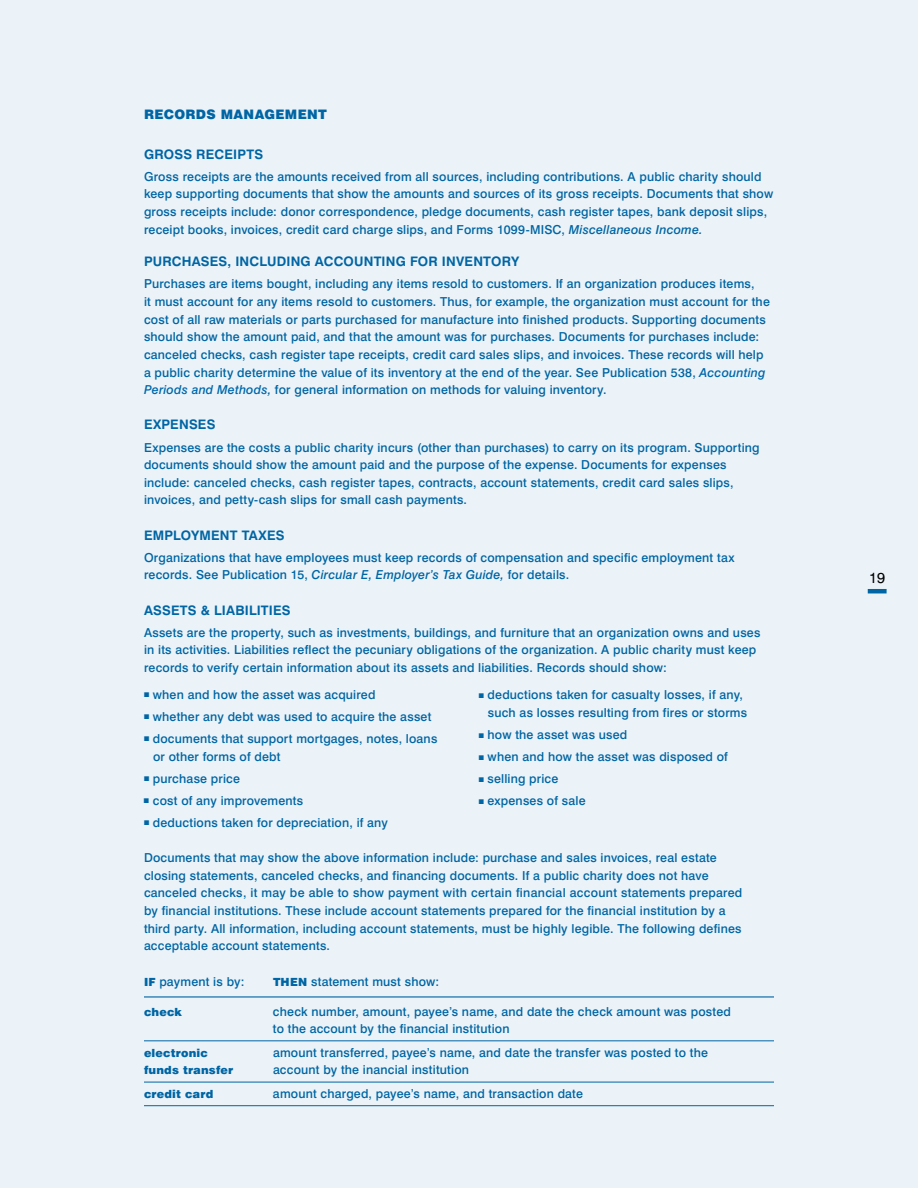
<style>
.page{position:relative;width:918px;height:1188px;background:#ebf3f8}
.page>*{position:absolute;margin:0;border:0;box-sizing:border-box;transform-origin:0 0}
.t1{font:14.7px "Swiss 721 BT";color:#000}
.t2{font:700 13.2px "Swiss 721 BT";letter-spacing:.015em;color:#0065a4}
.t3{font:900 13.2px "Swiss 721 BT";letter-spacing:.025em;color:#0065a4}
.sidebar_text{font:500 12.3px/17.5px "Swiss 721 BT";letter-spacing:.015em;color:#0065a4}
.sidebar_text-2{font:900 11.25px/17.7px "Swiss 721 BT";letter-spacing:.015em;color:#0065a4}
.s1{font-weight:400;font-size:7.8px;color:#ebf3f8}
.s2{font-style:italic}
.s3{font-style:italic;color:#0068ac}
.s4{font-weight:900;font-size:11.25px}
</style>
<div class="page">
<hr style="left:868px;top:589px;width:19px;height:4px;background:#0065a4">
<hr style="left:144px;top:996px;width:630px;height:2px;background:#0065a4">
<hr style="left:144px;top:1041px;width:630px;height:1px;background:#0065a4">
<hr style="left:144px;top:1082px;width:630px;height:1px;background:#0065a4">
<hr style="left:144px;top:1105px;width:630px;height:1px;background:#0065a4">
<h3 class="t3" style="left:144px;top:106px;width:186px">RECORDS MANAGEMENT<span class="s1">,</span></h3>
<h3 class="t2" style="left:144px;top:146px;width:123px">GROSS RECEIPTS<span class="s1">,</span></h3>
<h3 class="sidebar_text" style="left:144px;top:168px;width:631px">Gross receipts are the amounts received from all sources, including contributions. A public charity should keep supporting documents that show the amounts and sources of its gross receipts. Documents that show gross receipts include: donor correspondence, pledge documents, cash register tapes, bank deposit slips, receipt books, invoices, credit card charge slips, and Forms 1099-MISC, <span class="s2">Miscellaneous Income.</span></h3>
<h3 class="t2" style="left:144px;top:254px;width:378px">PURCHASES, INCLUDING ACCOUNTING FOR INVENTORY<span class="s1">,</span></h3>
<h3 class="sidebar_text" style="left:144px;top:275px;width:627px">Purchases are items bought, including any items resold to customers. If an organization produces items,<br>it must account for any items resold to customers. Thus, for example, the organization must account for the cost of all raw materials or parts purchased for manufacture into finished products. Supporting documents should show the amount paid, and that the amount was for purchases. Documents for purchases include: canceled checks, cash register tape receipts, credit card sales slips, and invoices. These records will help a public charity determine the value of its inventory at the end of the year. See Publication 538, <span class="s3">Accounting Periods and Methods</span><span class="s2">,</span> for general information on methods for valuing inventory.</h3>
<h3 class="t2" style="left:144px;top:417px;width:78px">EXPENSES <span class="s1">,</span></h3>
<h3 class="sidebar_text" style="left:144px;top:438px;width:617px">Expenses are the costs a public charity incurs (other than purchases) to carry on its program. Supporting documents should show the amount paid and the purpose of the expense. Documents for expenses include: canceled checks, cash register tapes, contracts, account statements, credit card sales slips, invoices, and petty-cash slips for small cash payments.</h3>
<h3 class="t2" style="left:144px;top:527px;width:147px">EMPLOYMENT TAXES <span class="s1">,</span></h3>
<h3 class="sidebar_text" style="left:144px;top:549px;width:592px">Organizations that have employees must keep records of compensation and specific employment tax records. See Publication 15, <span class="s2">Circular E, Employer’s Tax Guide,</span> for details.</h3>
<h3 class="t2" style="left:144px;top:602px;width:150px">ASSETS &amp; LIABILITIES<span class="s1">,</span></h3>
<h3 class="sidebar_text" style="left:144px;top:624px;width:618px">Assets are the property, such as investments, buildings, and furniture that an organization owns and uses in its activities. Liabilities reflect the pecuniary obligations of the organization. A public charity must keep records to verify certain information about its assets and liabilities. Records should show:</h3>
<h1 class="sidebar_text" style="left:144px;top:685px;width:235px">■ when and how the asset was acquired<span class="s1">,</span></h1>
<h1 class="sidebar_text" style="left:144px;top:708px;width:297px">■ whether any debt was used to acquire the asset<span class="s1">, ,</span></h1>
<h1 class="sidebar_text" style="left:153px;top:730px;width:292px;text-indent:-9px">■ documents that support mortgages, notes, loans <span class="s1">, </span>or other forms of debt <span class="s1">,,</span></h1>
<h1 class="sidebar_text" style="left:144px;top:769px;width:105px">■ purchase price<span class="s1">, ,</span></h1>
<h1 class="sidebar_text" style="left:144px;top:792px;width:165px">■ cost of any improvements<span class="s1">,,</span></h1>
<h1 class="sidebar_text" style="left:144px;top:814px;width:252px">■ deductions taken for depreciation, if any <span class="s1">,,</span></h1>
<p class="sidebar_text" style="left:488px;top:686px;width:263px;text-indent:-9px">■ deductions taken for casualty losses, if any, such as losses resulting from fires or storms<span class="s1">,</span></p>
<p class="sidebar_text" style="left:479px;top:726px;width:152px">■ how the asset was used<span class="s1">,</span></p>
<p class="sidebar_text" style="left:479px;top:748px;width:253px">■ when and how the asset was disposed of<span class="s1">,</span></p>
<p class="sidebar_text" style="left:479px;top:770px;width:83px">■ selling price<span class="s1">,</span></p>
<p class="sidebar_text" style="left:479px;top:792px;width:110px">■ expenses of sale<span class="s1">,</span></p>
<p class="sidebar_text" style="left:144px;top:849px;width:600px">Documents that may show the above information include: purchase and sales invoices, real estate closing statements, canceled checks, and financing documents. If a public charity does not have canceled checks, it may be able to show payment with certain financial account statements prepared by financial institutions. These include account statements prepared for the financial institution by a third party. All information, including account statements, must be highly legible. The following defines acceptable account statements.</p>
<p class="sidebar_text" style="left:144px;top:973px;width:102px"><span class="s4">IF</span> payment is by:</p>
<p class="sidebar_text" style="left:273px;top:973px;width:168px"><span class="s4">THEN</span> statement must show:</p>
<p class="sidebar_text-2" style="left:144px;top:1003px;width:42px">check<span class="s1">,</span></p>
<p class="sidebar_text" style="left:273px;top:1002px;width:459px">check number, amount, payee’s name, and date the check amount was posted to the account by the financial institution<span class="s1">,</span></p>
<h1 class="sidebar_text-2" style="left:144px;top:1044px;width:92px">electronic funds transfer<span class="s1">,</span></h1>
<p class="sidebar_text" style="left:273px;top:1044px;width:436px">amount transferred, payee’s name, and date the transfer was posted to the account by the inancial institution<span class="s1">,</span></p>
<p class="sidebar_text-2" style="left:144px;top:1085px;width:73px">credit card<span class="s1">,</span></p>
<p class="sidebar_text" style="left:273px;top:1085px;width:314px">amount charged, payee’s name, and transaction date<span class="s1">,</span></p>
<p class="t1" style="left:869px;top:569px;width:18px">19</p>
</div>
